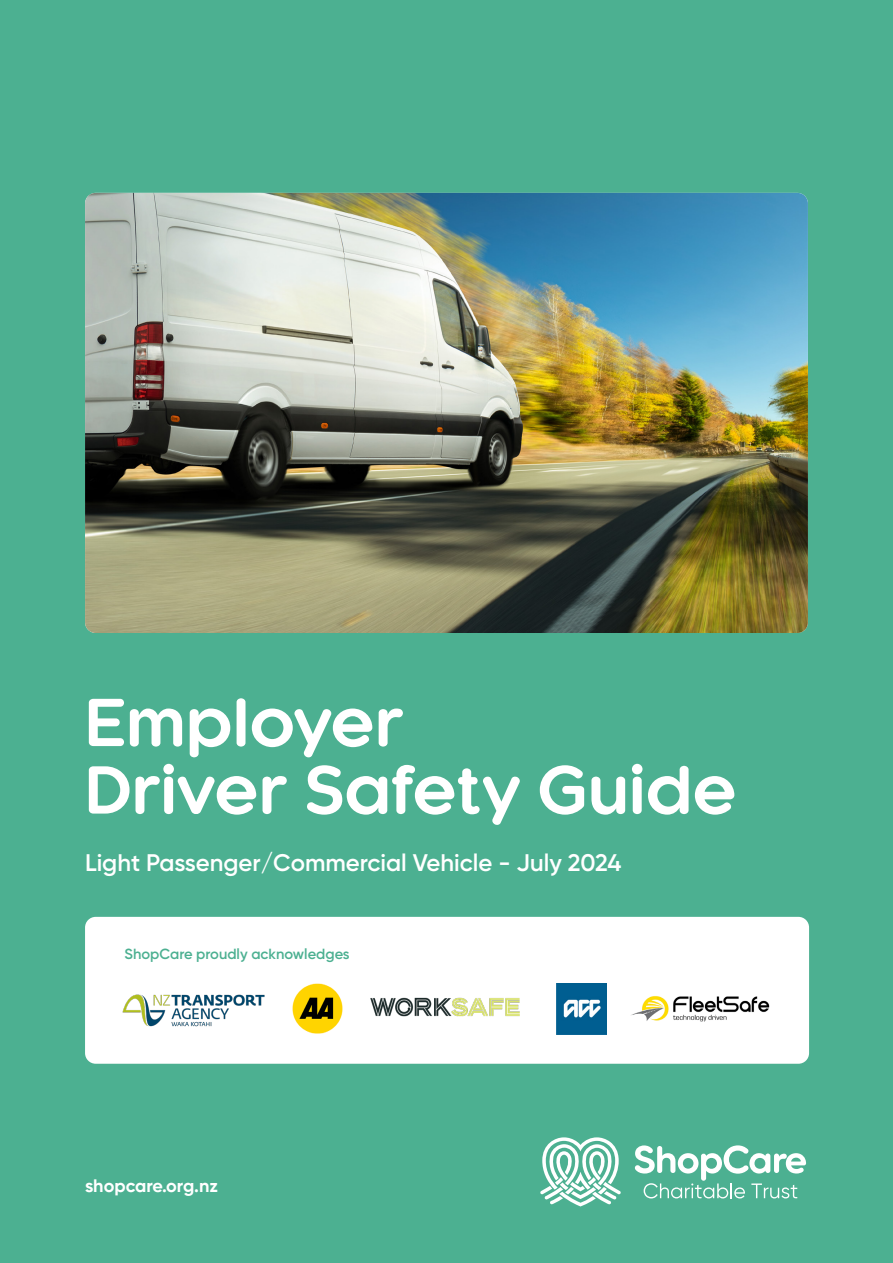
<style>
.page{position:relative;width:893px;height:1263px;background:#4cb091}
.page>*{position:absolute;margin:0;border:0;box-sizing:border-box;transform-origin:0 0}
.t1{font:700 63px/67.5px "Kaleko 105 Round";color:#fff}
.t2{font:600 24px "Gilroy";color:#fff}
.SUB2{font:700 18px "Gilroy";letter-spacing:-.005em;color:#fff}
.t3{font:600 14.7px "Gilroy";color:#4cb091}
</style>
<div class="page">
<svg style="left:540px;top:1137px;width:81px;height:69px"></svg>
<svg style="left:634px;top:1145px;width:172px;height:54px"></svg>
<img style="left:85px;top:193px;width:723px;height:440px">
<div style="left:85px;top:917px;width:724px;height:147px;background:#fff;border-radius:11px"></div>
<img style="left:122px;top:994px;width:143px;height:33px">
<img style="left:556px;top:983px;width:50px;height:51px">
<img style="left:370px;top:997px;width:150px;height:20px">
<img style="left:631px;top:996px;width:139px;height:26px">
<img style="left:292px;top:983px;width:51px;height:51px">
<p class="t1" style="left:85px;top:691px;width:653px">Employer<br>Driver Safety Guide</p>
<p class="t2" style="left:85px;top:848px;width:538px">Light Passenger/Commercial Vehicle - July 2024</p>
<p class="t3" style="left:124px;top:944px;width:227px">ShopCare proudly acknowledges</p>
<p class="SUB2" style="left:85px;top:1175px;width:134px">shopcare.org.nz</p>
</div>
